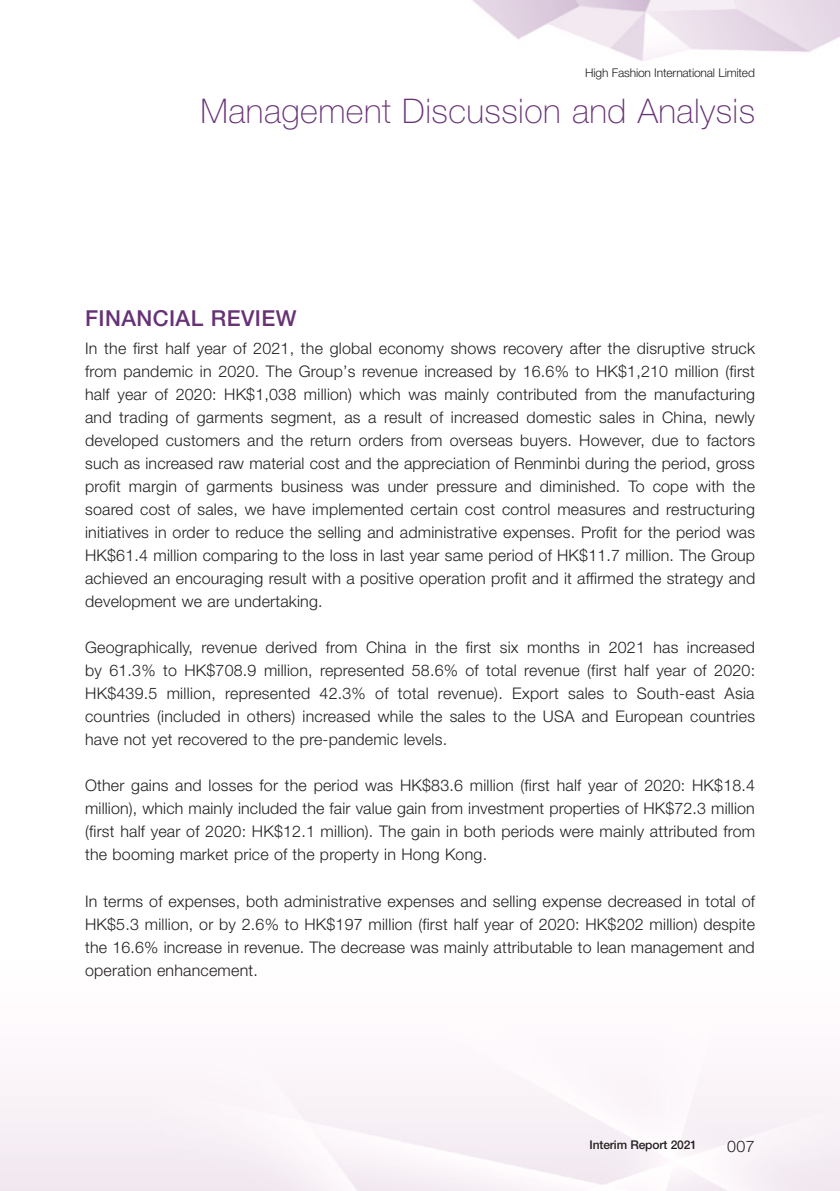
<style>
.page{position:relative;width:840px;height:1191px;background:#fff}
.page>*{position:absolute;margin:0;border:0;box-sizing:border-box;transform-origin:0 0}
.t1{font:100 34px "Helvetica Neue LT Std";letter-spacing:.015em;color:#673376}
.Heading_1{font:500 22px "Helvetica Neue LT Std";letter-spacing:.02em;color:#673376}
.Body_Text{font:300 16px/23px "Helvetica Neue LT Std";letter-spacing:.015em;color:#231f20;text-align:justify}
.t2{font:300 12px "Helvetica Neue LT Std";letter-spacing:-.015em;color:#231f20}
.t3{font:500 12px "Helvetica Neue LT Std";letter-spacing:-.015em;color:#231f20}
</style>
<div class="page">
<img style="left:472px;top:0;width:367px;height:61px">
<p class="t2" style="left:585px;top:65px;width:171px">High Fashion International Limited</p>
<h1 class="t1" style="left:200px;top:92px;width:555px">Management Discussion and Analysis</h1>
<p class="Heading_1" style="left:85px;top:305px;width:213px">FINANCIAL REVIEW</p>
<p class="Body_Text" style="left:85px;top:337px;width:671px">In the first half year of 2021, the global economy shows recovery after the disruptive struck from pandemic in 2020. The Group’s revenue increased by 16.6% to HK$1,210 million (first half year of 2020: HK$1,038 million) which was mainly contributed from the manufacturing and trading of garments segment, as a result of increased domestic sales in China, newly developed customers and the return orders from overseas buyers. However, due to factors such as increased raw material cost and the appreciation of Renminbi during the period, gross profit margin of garments business was under pressure and diminished. To cope with the soared cost of sales, we have implemented certain cost control measures and restructuring initiatives in order to reduce the selling and administrative expenses. Profit for the period was HK$61.4 million comparing to the loss in last year same period of HK$11.7 million. The Group achieved an encouraging result with a positive operation profit and it affirmed the strategy and development we are undertaking.</p>
<p class="Body_Text" style="left:85px;top:636px;width:671px">Geographically, revenue derived from China in the first six months in 2021 has increased by 61.3% to HK$708.9 million, represented 58.6% of total revenue (first half year of 2020:<br>HK$439.5 million, represented 42.3% of total revenue). Export sales to South-east Asia countries (included in others) increased while the sales to the USA and European countries have not yet recovered to the pre-pandemic levels.</p>
<p class="Body_Text" style="left:85px;top:774px;width:671px">Other gains and losses for the period was HK$83.6 million (first half year of 2020: HK$18.4 million), which mainly included the fair value gain from investment properties of HK$72.3 million (first half year of 2020: HK$12.1 million). The gain in both periods were mainly attributed from the booming market price of the property in Hong Kong.</p>
<p class="Body_Text" style="left:85px;top:889px;width:671px">In terms of expenses, both administrative expenses and selling expense decreased in total of HK$5.3 million, or by 2.6% to HK$197 million (first half year of 2020: HK$202 million) despite the 16.6% increase in revenue. The decrease was mainly attributable to lean management and operation enhancement.</p>
<p class="t3" style="left:589px;top:1137px;width:109px">Interim Report 2021</p>
<p class="Body_Text" style="left:726px;top:1134px;width:29px">007</p>
</div>
